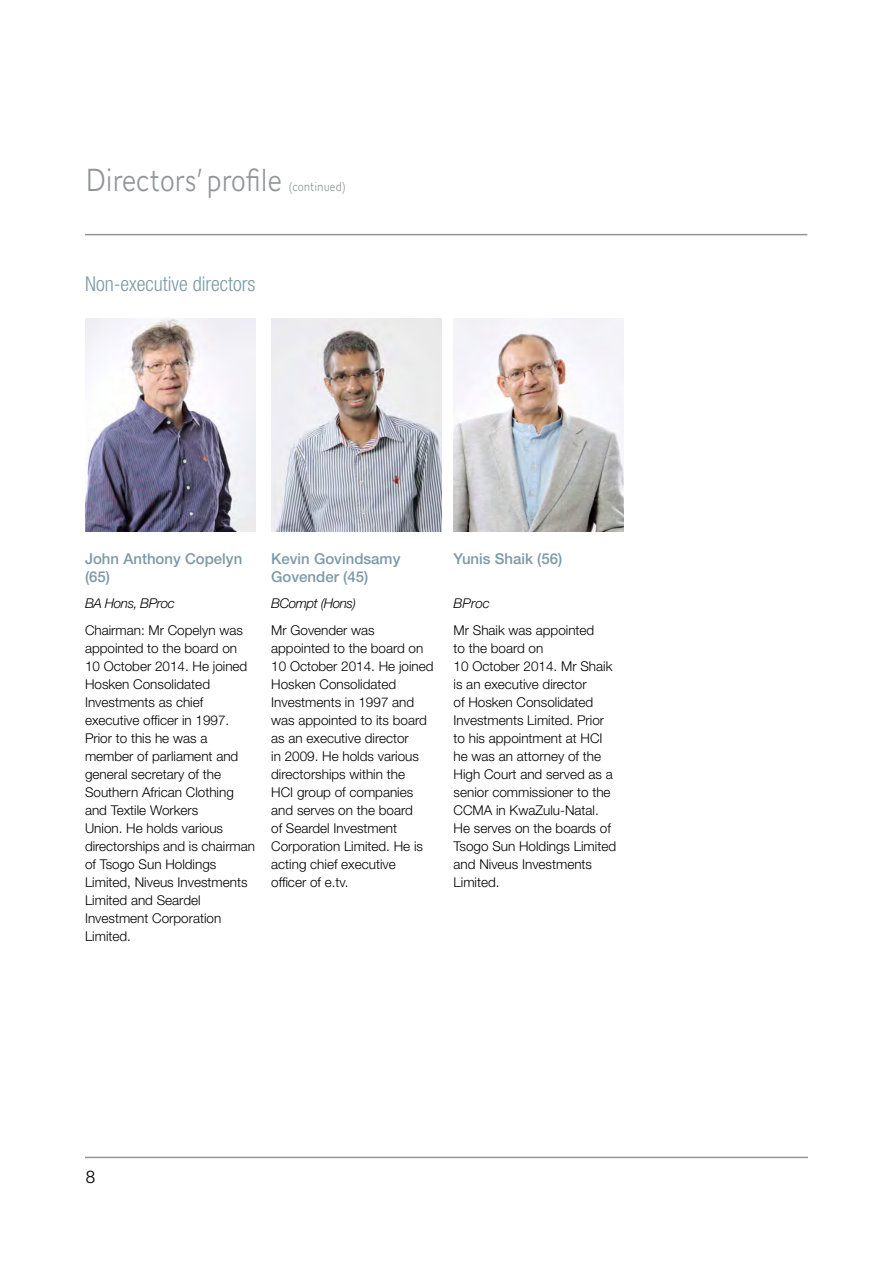
<style>
.page{position:relative;width:893px;height:1263px;background:#fff}
.page>*{position:absolute;margin:0;border:0;box-sizing:border-box;transform-origin:0 0}
.t1{font:300 33px "AW Conqueror Sans";color:#939598;scale:.85 1}
.t2{font:300 condensed 20.4px "Helvetica Neue LT Std";color:#7b9aa9}
.t3{font:300 18px "AW Conqueror Sans";color:#000}
.t4{font:500 15px/18px "Helvetica Neue LT Std";color:#7b9aa9}
.t5{font:300 13.5px/18px "Helvetica Neue LT Std";color:#000}
.t6{font:italic 300 13.5px "Helvetica Neue LT Std";letter-spacing:-.035em;color:#000}
.t7{font:300 13.5px "AW Conqueror Sans";color:#939598;scale:.85 1}
</style>
<div class="page">
<hr style="left:85px;top:1157px;width:723px;height:1px;background:#939598">
<hr style="left:85px;top:234px;width:722px;height:1px;background:#939598">
<img style="left:85px;top:319px;width:170px;height:212px">
<img style="left:271px;top:319px;width:170px;height:212px">
<img style="left:454px;top:319px;width:170px;height:212px">
<h1 class="t1" style="left:85px;top:153px;width:233px">Directors’ profile</h1>
<p class="t7" style="left:289px;top:176px;width:68px">(continued)</p>
<h2 class="t2" style="left:85px;top:272px;width:172px">Non-executive directors</h2>
<p class="t4" style="left:85px;top:549px;width:159px">John Anthony Copelyn (65)</p>
<p class="t6" style="left:85px;top:595px;width:91px">BA Hons, BProc</p>
<p class="t5" style="left:85px;top:620px;width:172px">Chairman: Mr Copelyn was appointed to the board on<br>10 October 2014. He joined<br>Hosken Consolidated<br>Investments as chief executive officer in 1997.<br>Prior to this he was a member of parliament and general secretary of the<br>Southern African Clothing and Textile Workers<br>Union. He holds various directorships and is chairman of Tsogo Sun Holdings<br>Limited, Niveus Investments<br>Limited and Seardel<br>Investment Corporation<br>Limited.</p>
<p class="t4" style="left:271px;top:549px;width:131px">Kevin Govindsamy<br>Govender (45)</p>
<p class="t6" style="left:271px;top:595px;width:86px">BCompt (Hons)</p>
<p class="t5" style="left:271px;top:620px;width:164px">Mr Govender was appointed to the board on<br>10 October 2014. He joined<br>Hosken Consolidated<br>Investments in 1997 and was appointed to its board as an executive director<br>in 2009. He holds various directorships within the<br>HCI group of companies and serves on the board<br>of Seardel Investment<br>Corporation Limited. He is acting chief executive officer of e.tv.</p>
<p class="t4" style="left:454px;top:549px;width:110px">Yunis Shaik (56)</p>
<p class="t6" style="left:454px;top:595px;width:38px">BProc</p>
<p class="t5" style="left:454px;top:620px;width:164px">Mr Shaik was appointed<br>to the board on<br>10 October 2014. Mr Shaik is an executive director<br>of Hosken Consolidated<br>Investments Limited. Prior to his appointment at HCI he was an attorney of the<br>High Court and served as a senior commissioner to the<br>CCMA in KwaZulu-Natal.<br>He serves on the boards of<br>Tsogo Sun Holdings Limited and Niveus Investments<br>Limited.</p>
<h3 class="t3" style="left:85px;top:1162px;width:12px">8</h3>
</div>
